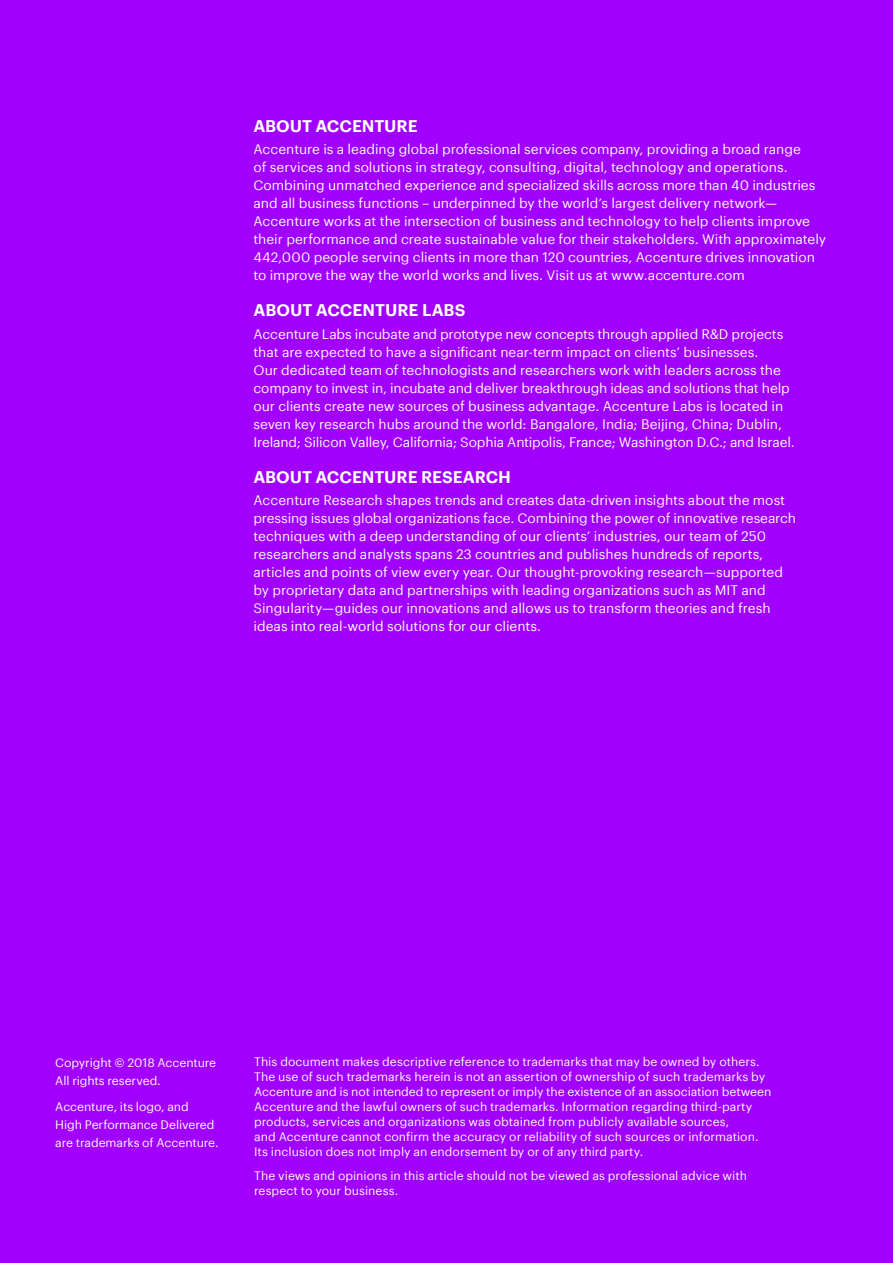
<style>
.page{position:relative;width:893px;height:1263px;background:#a100ff}
.page>*{position:absolute;margin:0;border:0;box-sizing:border-box;transform-origin:0 0}
.t1{font:600 16.5px "Graphik";letter-spacing:-.005em;color:#fff}
.t2{font:13.5px/18px "Graphik";letter-spacing:-.005em;color:#fff}
.t3{font:12px/15px "Graphik";color:#fff}
</style>
<div class="page">
<p class="t1" style="left:253px;top:113px;width:166px">ABOUT ACCENTURE</p>
<p class="t2" style="left:253px;top:139px;width:574px">Accenture is a leading global professional services company, providing a broad range<br>of services and solutions in strategy, consulting, digital, technology and operations.<br>Combining unmatched experience and specialized skills across more than 40 industries and all business functions – underpinned by the world’s largest delivery network— Accenture works at the intersection of business and technology to help clients improve their performance and create sustainable value for their stakeholders. With approximately 442,000 people serving clients in more than 120 countries, Accenture drives innovation to improve the way the world works and lives. Visit us at www.accenture.com</p>
<p class="t1" style="left:254px;top:298px;width:214px">ABOUT ACCENTURE LABS</p>
<p class="t2" style="left:253px;top:324px;width:543px">Accenture Labs incubate and prototype new concepts through applied R&amp;D projects that are expected to have a significant near-term impact on clients’ businesses.<br>Our dedicated team of technologists and researchers work with leaders across the company to invest in, incubate and deliver breakthrough ideas and solutions that help our clients create new sources of business advantage. Accenture Labs is located in seven key research hubs around the world: Bangalore, India; Beijing, China; Dublin, Ireland; Silicon Valley, California; Sophia Antipolis, France; Washington D.C.; and Israel.</p>
<p class="t1" style="left:253px;top:465px;width:259px">ABOUT ACCENTURE RESEARCH</p>
<p class="t2" style="left:253px;top:490px;width:544px">Accenture Research shapes trends and creates data-driven insights about the most pressing issues global organizations face. Combining the power of innovative research techniques with a deep understanding of our clients’ industries, our team of 250 researchers and analysts spans 23 countries and publishes hundreds of reports, articles and points of view every year. Our thought-provoking research—supported by proprietary data and partnerships with leading organizations such as MIT and Singularity—guides our innovations and allows us to transform theories and fresh ideas into real-world solutions for our clients.</p>
<p class="t3" style="left:55px;top:1052px;width:162px;line-height:18px">Copyright © 2018 Accenture<br>All rights reserved.</p>
<p class="t3" style="left:55px;top:1097px;width:165px;line-height:18px">Accenture, its logo, and<br>High Performance Delivered are trademarks of Accenture.</p>
<p class="t3" style="left:254px;top:1053px;width:519px">This document makes descriptive reference to trademarks that may be owned by others.<br>The use of such trademarks herein is not an assertion of ownership of such trademarks by Accenture and is not intended to represent or imply the existence of an association between Accenture and the lawful owners of such trademarks. Information regarding third-party products, services and organizations was obtained from publicly available sources,<br>and Accenture cannot confirm the accuracy or reliability of such sources or information.<br>Its inclusion does not imply an endorsement by or of any third party.</p>
<p class="t3" style="left:254px;top:1167px;width:494px">The views and opinions in this article should not be viewed as professional advice with respect to your business.</p>
</div>
